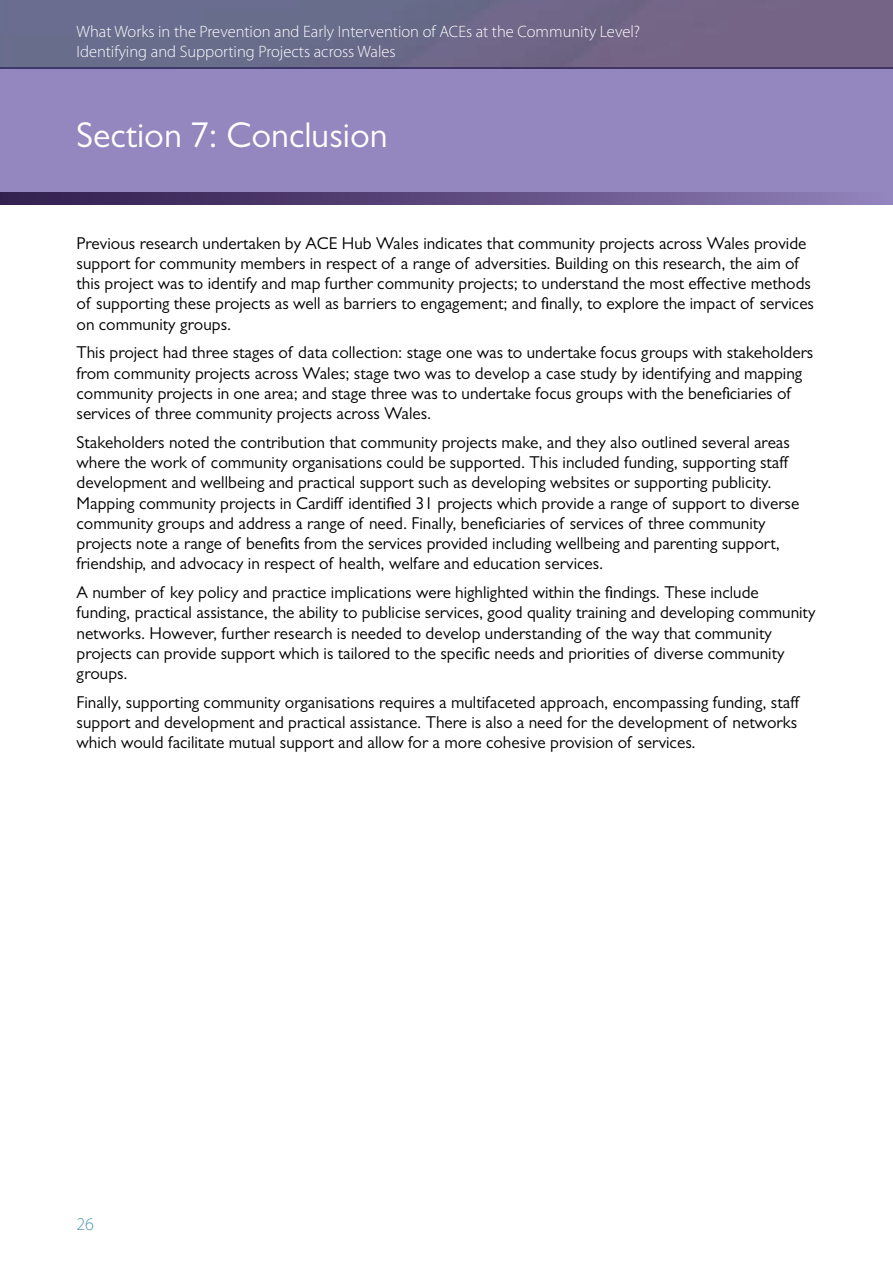
<style>
.page{position:relative;width:893px;height:1263px;background:#fff}
.page>*{position:absolute;margin:0;border:0;box-sizing:border-box;transform-origin:0 0}
.t1{font:36px "Gill Sans";color:#fff}
.t2{font:300 18px "Myriad Pro";color:#5095a5}
.t3{font:17.25px/20.2px "Gill Sans";color:#000}
.t4{font:300 16.5px/19.8px "Myriad Pro";color:#fff}
</style>
<div class="page">
<img style="left:0;top:0;width:893px;height:68px">
<div style="left:0;top:68px;width:893px;height:127px;background:#9486be"></div>
<svg style="left:0;top:193px;width:893px;height:11px"></svg>
<p class="t4" style="left:77px;top:21px;width:565px">What Works in the Prevention and Early Intervention of ACEs at the Community Level?<br>Identifying and Supporting Projects across Wales</p>
<h1 class="t1" style="left:77px;top:114px;width:313px">Section 7: Conclusion</h1>
<p class="t3" style="left:77px;top:233px;width:739px">Previous research undertaken by ACE Hub Wales indicates that community projects across Wales provide support for community members in respect of a range of adversities. Building on this research, the aim of this project was to identify and map further community projects; to understand the most effective methods of supporting these projects as well as barriers to engagement; and finally, to explore the impact of services on community groups.</p>
<p class="t3" style="left:77px;top:342px;width:738px">This project had three stages of data collection: stage one was to undertake focus groups with stakeholders from community projects across Wales; stage two was to develop a case study by identifying and mapping community projects in one area; and stage three was to undertake focus groups with the beneficiaries of services of three community projects across Wales.</p>
<p class="t3" style="left:77px;top:432px;width:724px">Stakeholders noted the contribution that community projects make, and they also outlined several areas where the work of community organisations could be supported. This included funding, supporting staff development and wellbeing and practical support such as developing websites or supporting publicity.<br>Mapping community projects in Cardiff identified 31 projects which provide a range of support to diverse community groups and address a range of need. Finally, beneficiaries of services of three community projects note a range of benefits from the services provided including wellbeing and parenting support, friendship, and advocacy in respect of health, welfare and education services.</p>
<p class="t3" style="left:77px;top:582px;width:740px">A number of key policy and practice implications were highlighted within the findings. These include funding, practical assistance, the ability to publicise services, good quality training and developing community networks. However, further research is needed to develop understanding of the way that community projects can provide support which is tailored to the specific needs and priorities of diverse community groups.</p>
<p class="t3" style="left:77px;top:692px;width:724px;text-align:justify">Finally, supporting community organisations requires a multifaceted approach, encompassing funding, staff support and development and practical assistance. There is also a need for the development of networks which would facilitate mutual support and allow for a more cohesive provision of services.</p>
<p class="t2" style="left:77px;top:1213px;width:19px">26</p>
</div>
